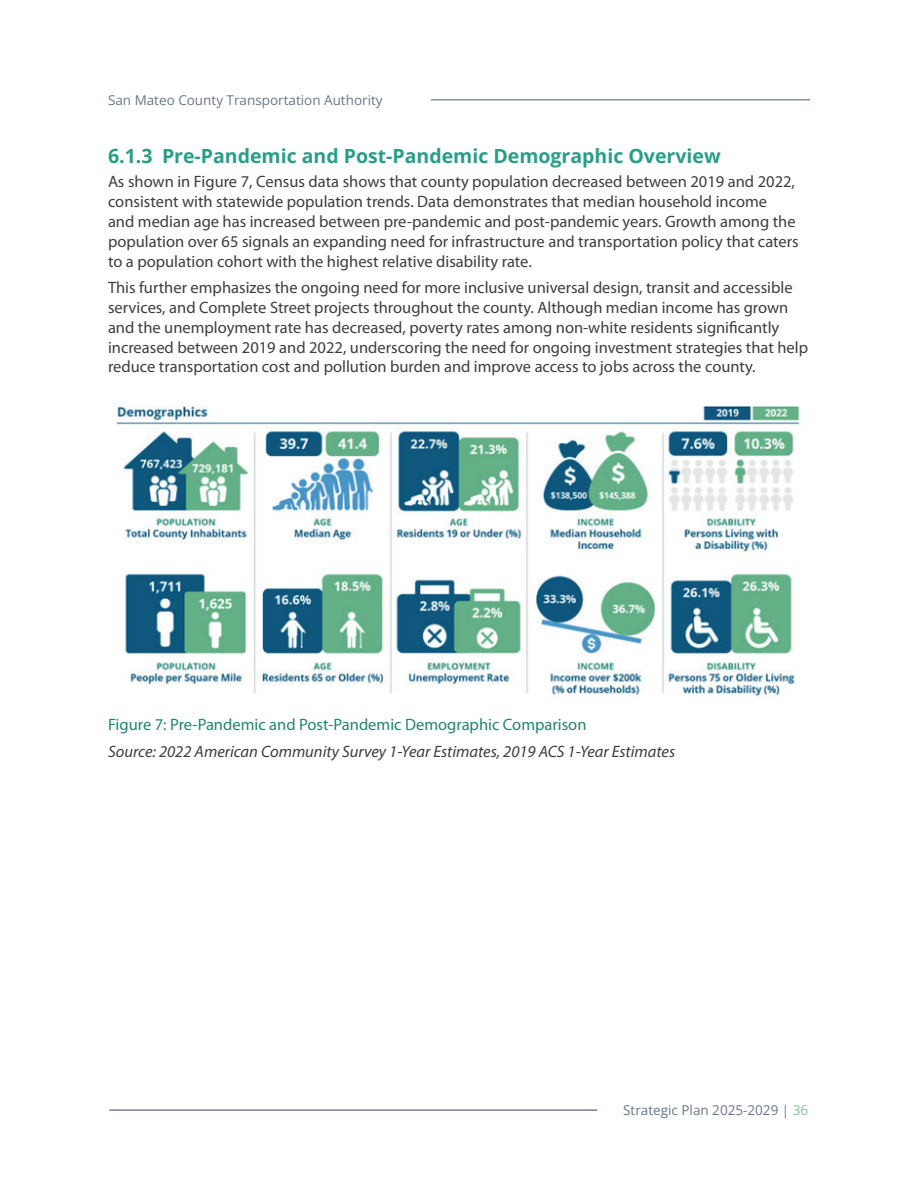
<style>
.page{position:relative;width:918px;height:1188px;background:#fff}
.page>*{position:absolute;margin:0;border:0;box-sizing:border-box;transform-origin:0 0}
.t1{font:700 19.5px "Open Sans";color:#289e85}
.t2{font:16.5px/19.8px "Myriad Pro";color:#3e3e3f}
.t3{font:italic 16.5px "Myriad Pro";color:#3e3e3f}
.t4{font:16.5px "Myriad Pro";color:#208672}
.t5{font:13.5px "Open Sans";color:#677789}
.s1{color:#85be9a}
</style>
<div class="page">
<hr style="left:431px;top:99px;width:379px;height:2px;background:#8e96a6">
<hr style="left:109px;top:1109px;width:488px;height:2px;background:#748092">
<img style="left:116px;top:406px;width:684px;height:291px">
<p class="t5" style="left:108px;top:91px;width:276px">San Mateo County Transportation Authority</p>
<h3 class="t1" style="left:108px;top:142px;width:614px">6.1.3 Pre-Pandemic and Post-Pandemic Demographic Overview</h3>
<p class="t2" style="left:108px;top:172px;width:692px">As shown in Figure 7, Census data shows that county population decreased between 2019 and 2022, consistent with statewide population trends. Data demonstrates that median household income<br>and median age has increased between pre-pandemic and post-pandemic years. Growth among the population over 65 signals an expanding need for infrastructure and transportation policy that caters to a population cohort with the highest relative disability rate.</p>
<p class="t2" style="left:108px;top:278px;width:702px">This further emphasizes the ongoing need for more inclusive universal design, transit and accessible services, and Complete Street projects throughout the county. Although median income has grown and the unemployment rate has decreased, poverty rates among non-white residents significantly increased between 2019 and 2022, underscoring the need for ongoing investment strategies that help reduce transportation cost and pollution burden and improve access to jobs across the county.</p>
<p class="t4" style="left:108px;top:715px;width:480px">Figure 7: Pre-Pandemic and Post-Pandemic Demographic Comparison</p>
<p class="t3" style="left:108px;top:741px;width:569px">Source: 2022 American Community Survey 1-Year Estimates, 2019 ACS 1-Year Estimates</p>
<p class="t5" style="left:623px;top:1101px;width:187px">Strategic Plan 2025-2029 | <span class="s1">36</span></p>
</div>
